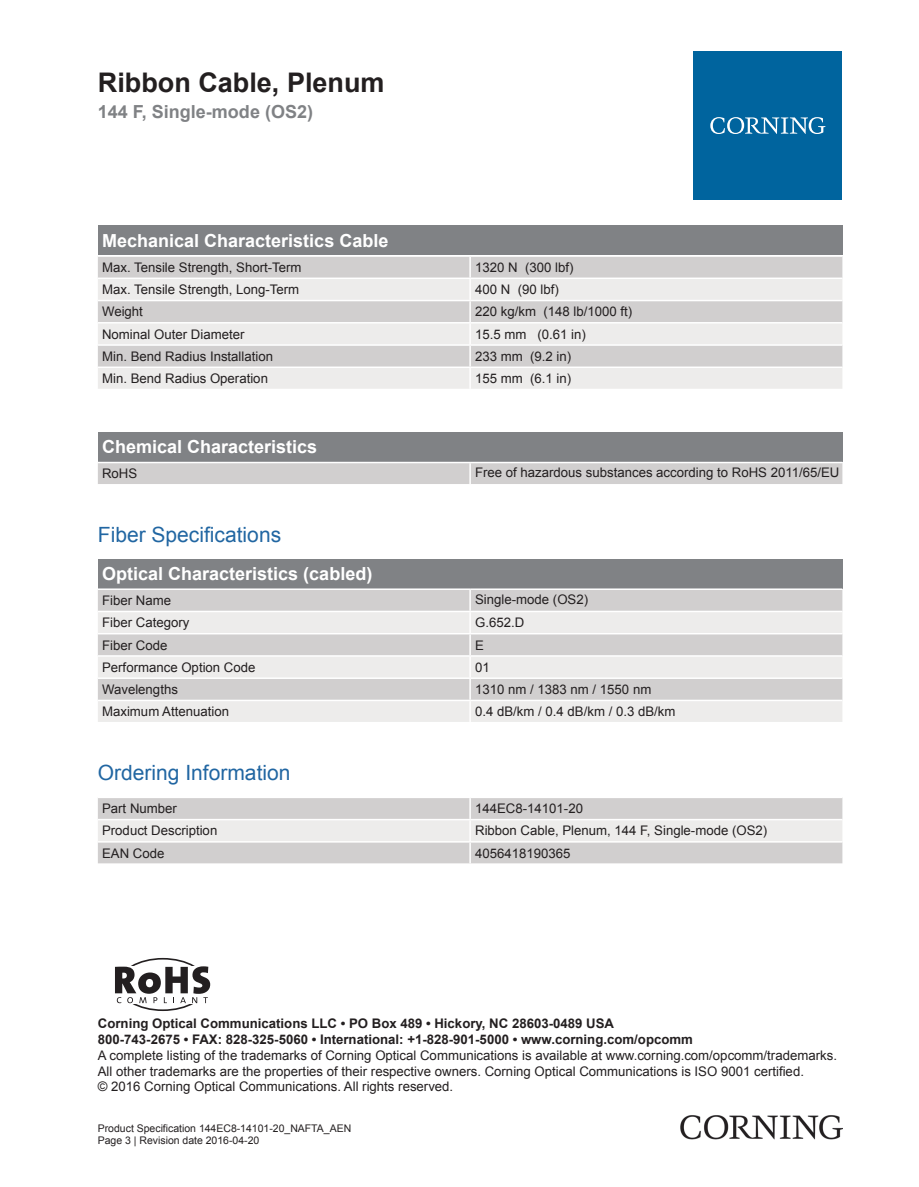
<style>
.page{position:relative;width:919px;height:1187px;background:#fff}
.page>*{position:absolute;margin:0;border:0;box-sizing:border-box;transform-origin:0 0}
.t1{font:700 27px "Arial";color:#231f20}
.t2{font:21px "Arial";color:#2166a2}
.t3{font:700 18px "Arial";color:#fff}
.t4{font:700 18px "Arial";color:#808285}
.t5{font:13.2px/15.9px "Arial";color:#231f20}
.t6{font:700 13.2px/15.9px "Arial";color:#231f20}
.t7{font:10.5px/12.6px "Arial";color:#231f20}
</style>
<div class="page">
<div style="left:98px;top:225px;width:744px;height:30px;background:#808285"></div>
<div style="left:98px;top:257px;width:744px;height:20px;background:#d1cfcf"></div>
<svg style="left:98px;top:279px;width:744px;height:110px;background:#e2e0e0"></svg>
<hr style="left:469px;top:257px;width:2px;height:20px;background:#fff">
<hr style="left:469px;top:279px;width:2px;height:21px;background:#fff">
<hr style="left:469px;top:301px;width:2px;height:21px;background:#fff">
<hr style="left:469px;top:323px;width:2px;height:21px;background:#fff">
<hr style="left:469px;top:346px;width:2px;height:20px;background:#fff">
<hr style="left:469px;top:368px;width:2px;height:21px;background:#fff">
<hr style="left:98px;top:300px;width:372px;height:1px;background:#fff">
<hr style="left:470px;top:300px;width:372px;height:1px;background:#fff">
<hr style="left:98px;top:322px;width:372px;height:1px;background:#fff">
<hr style="left:470px;top:322px;width:372px;height:1px;background:#fff">
<hr style="left:98px;top:344px;width:372px;height:2px;background:#fff">
<hr style="left:470px;top:344px;width:372px;height:2px;background:#fff">
<hr style="left:98px;top:366px;width:372px;height:2px;background:#fff">
<hr style="left:470px;top:366px;width:372px;height:2px;background:#fff">
<div style="left:98px;top:432px;width:744px;height:29px;background:#808285"></div>
<div style="left:98px;top:463px;width:744px;height:21px;background:#d1cfcf"></div>
<hr style="left:469px;top:463px;width:2px;height:21px;background:#fff">
<div style="left:98px;top:558px;width:744px;height:30px;background:#808285"></div>
<div style="left:98px;top:590px;width:744px;height:20px;background:#d1cfcf"></div>
<svg style="left:98px;top:612px;width:744px;height:110px;background:#e2e0e0"></svg>
<hr style="left:469px;top:590px;width:2px;height:20px;background:#fff">
<hr style="left:469px;top:612px;width:2px;height:21px;background:#fff">
<hr style="left:469px;top:634px;width:2px;height:21px;background:#fff">
<hr style="left:469px;top:656px;width:2px;height:21px;background:#fff">
<hr style="left:469px;top:679px;width:2px;height:20px;background:#fff">
<hr style="left:469px;top:701px;width:2px;height:21px;background:#fff">
<hr style="left:98px;top:633px;width:372px;height:1px;background:#fff">
<hr style="left:470px;top:633px;width:372px;height:1px;background:#fff">
<hr style="left:98px;top:655px;width:372px;height:1px;background:#fff">
<hr style="left:470px;top:655px;width:372px;height:1px;background:#fff">
<hr style="left:98px;top:677px;width:372px;height:2px;background:#fff">
<hr style="left:470px;top:677px;width:372px;height:2px;background:#fff">
<hr style="left:98px;top:699px;width:372px;height:2px;background:#fff">
<hr style="left:470px;top:699px;width:372px;height:2px;background:#fff">
<div style="left:98px;top:798px;width:744px;height:65px;background:#d1cfcf"></div>
<div style="left:98px;top:820px;width:744px;height:21px;background:#edeceb"></div>
<hr style="left:469px;top:798px;width:2px;height:20px;background:#fff">
<hr style="left:469px;top:820px;width:2px;height:21px;background:#fff">
<hr style="left:469px;top:842px;width:2px;height:21px;background:#fff">
<hr style="left:98px;top:818px;width:372px;height:2px;background:#fff">
<hr style="left:470px;top:818px;width:372px;height:2px;background:#fff">
<hr style="left:98px;top:841px;width:372px;height:1px;background:#fff">
<hr style="left:470px;top:841px;width:372px;height:1px;background:#fff">
<div style="left:693px;top:51px;width:149px;height:149px;background:#00649e"></div>
<svg style="left:710px;top:117px;width:115px;height:17px"></svg>
<img style="left:680px;top:1115px;width:162px;height:24px">
<div style="left:118px;top:957px;width:90px;height:53px;border:2px solid #231f20;border-radius:50%"></div>
<div style="left:98px;top:966px;width:123px;height:38px;background:#fff"></div>
<svg style="left:115px;top:966px;width:95px;height:37px"></svg>
<h1 class="t1" style="left:98px;top:64px;width:288px">Ribbon Cable, Plenum</h1>
<h3 class="t4" style="left:98px;top:100px;width:217px">144 F, Single-mode (OS2)</h3>
<h3 class="t3" style="left:102px;top:228px;width:288px">Mechanical Characteristics Cable</h3>
<p class="t5" style="left:102px;top:259px;width:201px">Max. Tensile Strength, Short-Term</p>
<p class="t5" style="left:475px;top:259px;width:100px">1320 N (300 lbf)</p>
<p class="t5" style="left:102px;top:282px;width:199px">Max. Tensile Strength, Long-Term</p>
<p class="t5" style="left:475px;top:282px;width:85px">400 N (90 lbf)</p>
<p class="t5" style="left:102px;top:304px;width:42px">Weight</p>
<p class="t5" style="left:475px;top:304px;width:159px">220 kg/km (148 lb/1000 ft)</p>
<p class="t5" style="left:102px;top:326px;width:144px">Nominal Outer Diameter</p>
<p class="t5" style="left:475px;top:326px;width:112px">15.5 mm (0.61 in)</p>
<p class="t5" style="left:102px;top:348px;width:172px">Min. Bend Radius Installation</p>
<p class="t5" style="left:475px;top:348px;width:98px">233 mm (9.2 in)</p>
<p class="t5" style="left:102px;top:370px;width:167px">Min. Bend Radius Operation</p>
<p class="t5" style="left:475px;top:370px;width:98px">155 mm (6.1 in)</p>
<h3 class="t3" style="left:102px;top:435px;width:217px">Chemical Characteristics</h3>
<p class="t5" style="left:102px;top:466px;width:37px">RoHS</p>
<p class="t5" style="left:475px;top:464px;width:366px">Free of hazardous substances according to RoHS 2011/65/EU</p>
<h2 class="t2" style="left:98px;top:520px;width:185px">Fiber Specifications</h2>
<h3 class="t3" style="left:102px;top:561px;width:272px">Optical Characteristics (cabled)</h3>
<p class="t5" style="left:102px;top:592px;width:70px">Fiber Name</p>
<p class="t5" style="left:475px;top:591px;width:114px">Single-mode (OS2)</p>
<p class="t5" style="left:102px;top:615px;width:89px">Fiber Category</p>
<p class="t5" style="left:475px;top:615px;width:51px">G.652.D</p>
<p class="t5" style="left:102px;top:637px;width:67px">Fiber Code</p>
<p class="t5" style="left:475px;top:637px;width:10px">E</p>
<p class="t5" style="left:102px;top:659px;width:155px">Performance Option Code</p>
<p class="t5" style="left:475px;top:659px;width:16px">01</p>
<p class="t5" style="left:102px;top:681px;width:77px">Wavelengths</p>
<p class="t5" style="left:475px;top:681px;width:178px">1310 nm / 1383 nm / 1550 nm</p>
<p class="t5" style="left:102px;top:703px;width:128px">Maximum Attenuation</p>
<p class="t5" style="left:475px;top:703px;width:202px">0.4 dB/km / 0.4 dB/km / 0.3 dB/km</p>
<h2 class="t2" style="left:98px;top:758px;width:194px">Ordering Information</h2>
<p class="t5" style="left:102px;top:800px;width:76px">Part Number</p>
<p class="t5" style="left:475px;top:800px;width:109px">144EC8-14101-20</p>
<p class="t5" style="left:102px;top:823px;width:117px">Product Description</p>
<p class="t5" style="left:475px;top:823px;width:293px">Ribbon Cable, Plenum, 144 F, Single-mode (OS2)</p>
<p class="t5" style="left:102px;top:845px;width:64px">EAN Code</p>
<p class="t5" style="left:475px;top:845px;width:97px">4056418190365</p>
<p class="t6" style="left:98px;top:1015px;width:596px">Corning Optical Communications LLC • PO Box 489 • Hickory, NC 28603-0489 USA<br>800-743-2675 • FAX: 828-325-5060 • International: +1-828-901-5000 • www.corning.com/opcomm</p>
<p class="t5" style="left:98px;top:1047px;width:740px">A complete listing of the trademarks of Corning Optical Communications is available at www.corning.com/opcomm/trademarks.<br>All other trademarks are the properties of their respective owners. Corning Optical Communications is ISO 9001 certified.<br>© 2016 Corning Optical Communications. All rights reserved.</p>
<p class="t7" style="left:98px;top:1121px;width:255px">Product Specification 144EC8-14101-20_NAFTA_AEN<br>Page 3 | Revision date 2016-04-20</p>
</div>
